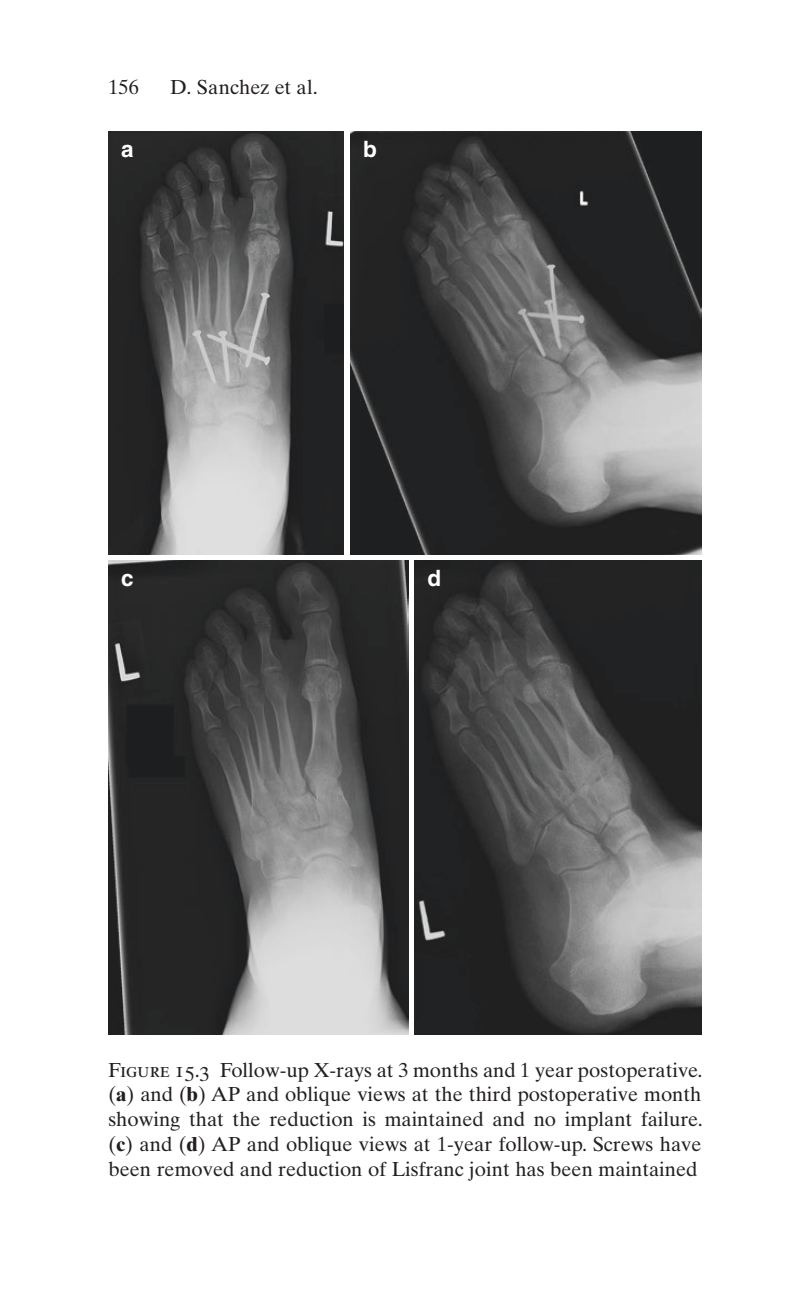
<style>
.page{position:relative;width:810px;height:1296px;background:#fff}
.page>*{position:absolute;margin:0;border:0;box-sizing:border-box;transform-origin:0 0}
.t1{font:700 22.5px "Shkrky Helvetica";color:#fff}
.t2{font:20.25px/24.8px "Cnqdfm Times Ten";color:#231f20;text-align:justify}
.t3{font:20.25px "Yllrqg Times Ten";letter-spacing:.005em;color:#231f20}
.s1{font-family:"Hvwlfx Times Ten Roman SC"}
.s2{font-family:"Dwwbcy Times Ten";font-weight:700}
</style>
<div class="page">
<img style="left:108px;top:131px;width:236px;height:423px">
<img style="left:350px;top:131px;width:352px;height:423px">
<img style="left:108px;top:561px;width:300px;height:473px">
<img style="left:415px;top:561px;width:287px;height:473px">
<p class="t2" style="left:108px;top:75px;width:32px">156</p>
<p class="t1" style="left:121px;top:135px;width:14px">a</p>
<p class="t3" style="left:170px;top:76px;width:149px">D. Sanchez et al.</p>
<p class="t1" style="left:363px;top:135px;width:15px">b</p>
<p class="t1" style="left:121px;top:564px;width:14px">c</p>
<p class="t1" style="left:427px;top:564px;width:15px">d</p>
<p class="t2" style="left:108px;top:1057px;width:596px"><span class="s1">Figure 15.3</span> Follow-up X-rays at 3 months and 1 year postoperative. (<span class="s2">a</span>) and (<span class="s2">b</span>) AP and oblique views at the third postoperative month showing that the reduction is maintained and no implant failure. (<span class="s2">c</span>) and (<span class="s2">d</span>) AP and oblique views at 1-year follow-up. Screws have been removed and reduction of Lisfranc joint has been maintained</p>
</div>
